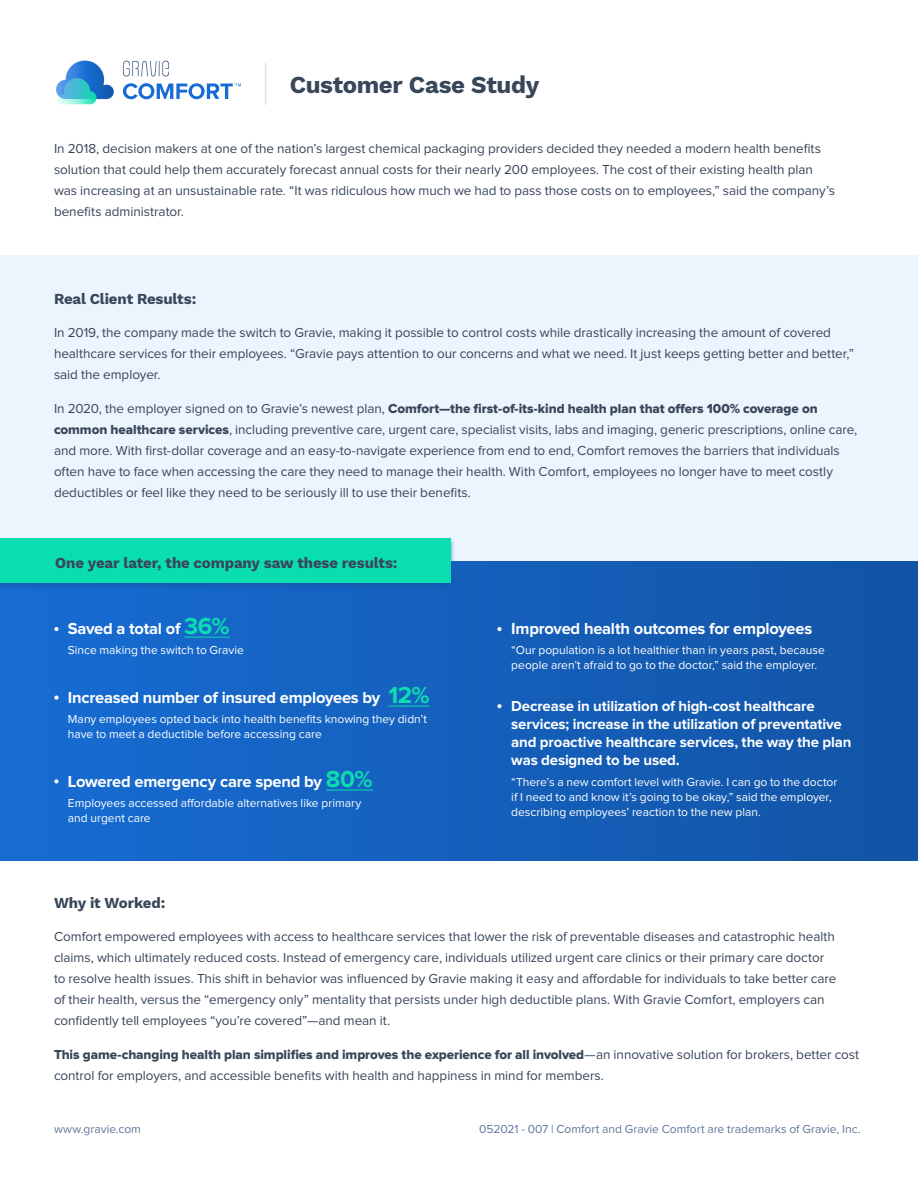
<style>
.page{position:relative;width:918px;height:1188px;background:#fff}
.page>*{position:absolute;margin:0;border:0;box-sizing:border-box;transform-origin:0 0}
.Heading_1{font:24px "Work Sans";letter-spacing:-.015em;color:#384659}
.Proxima_Size_12_Neut{font:700 16.5px "Proxima Nova";letter-spacing:-.015em;color:#fff}
.Paragraph_Neutral_50{font:700 16.5px "Proxima Nova";letter-spacing:-.015em;color:#fff}
.Proxima_Size_12_Neut-2{font:700 15px/18px "Proxima Nova";letter-spacing:-.01em;color:#fff}
.Heading_2{font:15px "Work Sans";letter-spacing:-.01em;color:#384659}
.Paragraph_Neutral_50-2{font:13.5px/21px "Proxima Nova";letter-spacing:-.005em;color:#384659}
.Paragraph_Neutral_50-3{font:12px/15px "Proxima Nova";color:#fff}
.Paragraph_Neutral_30{font:12px "Proxima Nova";color:#5f7798}
.s1{font-family:"Proxima Nova Extrabld"}
.s2{font-size:24px;color:#0addaf}
</style>
<div class="page">
<div style="left:0;top:255px;width:918px;height:306px;background:#ecf4fd"></div>
<svg style="left:0;top:561px;width:918px;height:300px;background:#145fbb"></svg>
<div style="left:0;top:536px;width:455px;height:56px;background:#1254a5;opacity:.6"></div>
<div style="left:0;top:538px;width:450px;height:45px;background:#0addaf"></div>
<hr style="left:388px;top:706px;width:42px;height:1px;background:#0addaf">
<svg style="left:54px;top:695px;width:5px;height:5px"></svg>
<svg style="left:497px;top:627px;width:5px;height:4px"></svg>
<hr style="left:326px;top:790px;width:47px;height:1px;background:#0addaf">
<svg style="left:54px;top:779px;width:5px;height:5px"></svg>
<svg style="left:54px;top:627px;width:5px;height:4px"></svg>
<hr style="left:184px;top:637px;width:46px;height:1px;background:#0addaf">
<svg style="left:497px;top:704px;width:5px;height:4px"></svg>
<svg style="left:56px;top:61px;width:58px;height:43px"></svg>
<svg style="left:123px;top:60px;width:46px;height:17px"></svg>
<svg style="left:123px;top:83px;width:118px;height:16px"></svg>
<hr style="left:265px;top:63px;width:1px;height:42px;background:#dbe0e8">
<p class="Heading_1" style="left:290px;top:67px;width:251px">Customer Case Study</p>
<p class="Paragraph_Neutral_50-2" style="left:54px;top:139px;width:782px">In 2018, decision makers at one of the nation’s largest chemical packaging providers decided they needed a modern health benefits solution that could help them accurately forecast annual costs for their nearly 200 employees. The cost of their existing health plan was increasing at an unsustainable rate. “It was ridiculous how much we had to pass those costs on to employees,” said the company’s benefits administrator.</p>
<p class="Heading_2" style="left:54px;top:288px;width:144px">Real Client Results:</p>
<p class="Paragraph_Neutral_50-2" style="left:54px;top:323px;width:802px">In 2019, the company made the switch to Gravie, making it possible to control costs while drastically increasing the amount of covered healthcare services for their employees. “Gravie pays attention to our concerns and what we need. It just keeps getting better and better,” said the employer.</p>
<p class="Paragraph_Neutral_50-2" style="left:54px;top:398px;width:805px">In 2020, the employer signed on to Gravie’s newest plan, <span class="s1">Comfort—the first-of-its-kind health plan that offers 100% coverage on common healthcare services</span>, including preventive care, urgent care, specialist visits, labs and imaging, generic prescriptions, online care, and more. With first-dollar coverage and an easy-to-navigate experience from end to end, Comfort removes the barriers that individuals often have to face when accessing the care they need to manage their health. With Comfort, employees no longer have to meet costly deductibles or feel like they need to be seriously ill to use their benefits.</p>
<p class="Heading_2" style="left:55px;top:551px;width:344px">One year later, the company saw these results:</p>
<p class="Proxima_Size_12_Neut" style="left:68px;top:621px;width:163px">Saved a total of <span class="s2">36%</span></p>
<p class="Paragraph_Neutral_50-3" style="left:68px;top:643px;width:178px">Since making the switch to Gravie</p>
<p class="Proxima_Size_12_Neut" style="left:68px;top:690px;width:363px">Increased number of insured employees by <span class="s2">12%</span></p>
<p class="Paragraph_Neutral_50-3" style="left:68px;top:712px;width:361px">Many employees opted back into health benefits knowing they didn’t have to meet a deductible before accessing care</p>
<p class="Proxima_Size_12_Neut" style="left:68px;top:774px;width:306px">Lowered emergency care spend by <span class="s2">80%</span></p>
<p class="Paragraph_Neutral_50-3" style="left:68px;top:796px;width:295px">Employees accessed affordable alternatives like primary and urgent care</p>
<p class="Heading_2" style="left:54px;top:892px;width:113px">Why it Worked:</p>
<p class="Paragraph_Neutral_50" style="left:511px;top:621px;width:302px">Improved health outcomes for employees</p>
<p class="Paragraph_Neutral_50-3" style="left:511px;top:643px;width:315px">“Our population is a lot healthier than in years past, because people aren’t afraid to go to the doctor,” said the employer.</p>
<p class="Proxima_Size_12_Neut-2" style="left:511px;top:697px;width:342px">Decrease in utilization of high-cost healthcare services; increase in the utilization of preventative and proactive healthcare services, the way the plan was designed to be used.</p>
<p class="Paragraph_Neutral_50-3" style="left:511px;top:775px;width:328px">“There’s a new comfort level with Gravie. I can go to the doctor if I need to and know it’s going to be okay,” said the employer, describing employees’ reaction to the new plan.</p>
<p class="Paragraph_Neutral_50-2" style="left:54px;top:927px;width:784px">Comfort empowered employees with access to healthcare services that lower the risk of preventable diseases and catastrophic health claims, which ultimately reduced costs. Instead of emergency care, individuals utilized urgent care clinics or their primary care doctor to resolve health issues. This shift in behavior was influenced by Gravie making it easy and affordable for individuals to take better care of their health, versus the “emergency only” mentality that persists under high deductible plans. With Gravie Comfort, employers can confidently tell employees “you’re covered”—and mean it.</p>
<p class="Paragraph_Neutral_50-2" style="left:54px;top:1044px;width:807px"><span class="s1">This game-changing health plan simplifies and improves the experience for all involved</span>—an innovative solution for brokers, better cost control for employers, and accessible benefits with health and happiness in mind for members.</p>
<p class="Paragraph_Neutral_30" style="left:54px;top:1124px;width:88px">www.gravie.com</p>
<p class="Paragraph_Neutral_30" style="left:479px;top:1124px;width:383px">052021 - 007 | Comfort and Gravie Comfort are trademarks of Gravie, Inc.</p>
</div>
